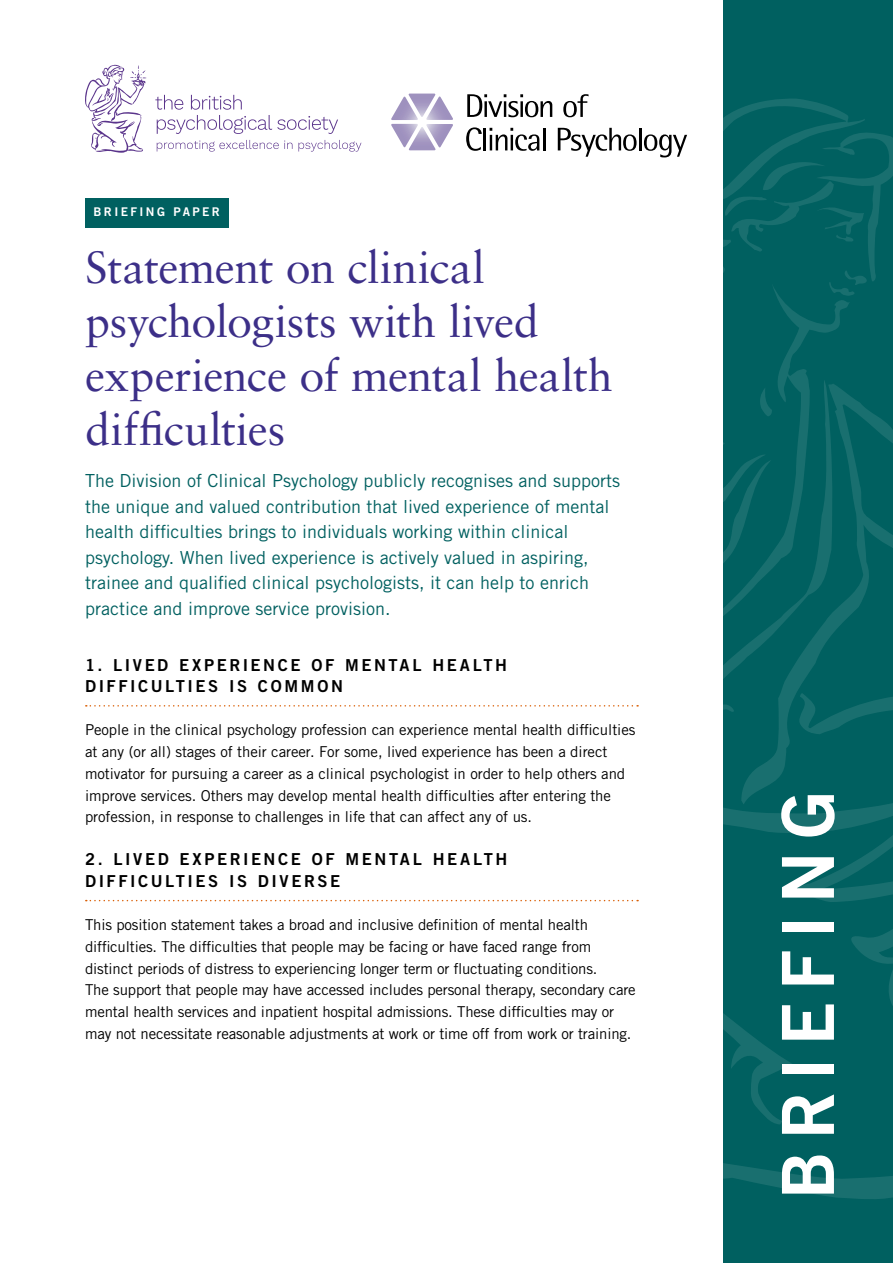
<style>
.page{position:relative;width:893px;height:1263px;background:#006060}
.page>*{position:absolute;margin:0;border:0;box-sizing:border-box;transform-origin:0 0}
.t1{font:72px "Trade Gothic LT Std Bd 2";letter-spacing:.16em;color:#fff}
.t2{font:45px/54px "Sabon LT Std";letter-spacing:-.005em;color:#3c2f88}
.t3{font:18px/25.5px "Trade Gothic LT Std";color:#006060}
.t4{font:16.5px/21.8px "Trade Gothic LT Std Bd 2";letter-spacing:.155em;color:#000}
.t5{font:15px/21.8px "Trade Gothic LT Std";letter-spacing:-.01em;color:#000}
.t6{font:12px "Trade Gothic LT Std Bd 2";letter-spacing:.2em;color:#fff}
</style>
<div class="page">
<svg style="left:723px;top:1163px;width:170px;height:36px"></svg>
<svg style="left:723px;top:804px;width:170px;height:320px"></svg>
<svg style="left:741px;top:740px;width:152px;height:64px"></svg>
<svg style="left:723px;top:396px;width:170px;height:344px"></svg>
<svg style="left:723px;top:99px;width:170px;height:196px"></svg>
<svg style="left:723px;top:174px;width:127px;height:531px"></svg>
<div style="left:0;top:0;width:723px;height:1263px;background:#fff"></div>
<svg style="left:157px;top:140px;width:135px;height:12px"></svg>
<svg style="left:298px;top:140px;width:63px;height:12px"></svg>
<svg style="left:155px;top:95px;width:183px;height:39px"></svg>
<svg style="left:85px;top:65px;width:61px;height:88px"></svg>
<div style="left:85px;top:199px;width:143px;height:29px;background:#006060"></div>
<svg style="left:86px;top:705px;width:552px;height:1px"></svg>
<svg style="left:86px;top:900px;width:552px;height:1px"></svg>
<svg style="left:467px;top:94px;width:85px;height:23px"></svg>
<svg style="left:563px;top:94px;width:25px;height:23px"></svg>
<svg style="left:466px;top:127px;width:16px;height:24px"></svg>
<hr style="left:484px;top:128px;width:2px;height:22px;background:#000">
<svg style="left:490px;top:128px;width:49px;height:23px"></svg>
<hr style="left:543px;top:128px;width:2px;height:22px;background:#000">
<svg style="left:558px;top:128px;width:79px;height:29px"></svg>
<hr style="left:639px;top:128px;width:3px;height:22px;background:#000">
<svg style="left:644px;top:134px;width:43px;height:23px"></svg>
<svg style="left:391px;top:94px;width:62px;height:56px"></svg>
<p class="t6" style="left:94px;top:205px;width:128px">BRIEFING PAPER</p>
<h2 class="t2" style="left:85px;top:240px;width:529px">Statement on clinical psychologists with lived experience of mental health difficulties</h2>
<p class="t3" style="left:85px;top:468px;width:536px">The Division of Clinical Psychology publicly recognises and supports the unique and valued contribution that lived experience of mental health difficulties brings to individuals working within clinical psychology. When lived experience is actively valued in aspiring, trainee and qualified clinical psychologists, it can help to enrich practice and improve service provision.</p>
<p class="t4" style="left:85px;top:653px;width:423px">1. LIVED EXPERIENCE OF MENTAL HEALTH<br>DIFFICULTIES IS COMMON</p>
<p class="t5" style="left:85px;top:719px;width:552px">People in the clinical psychology profession can experience mental health difficulties at any (or all) stages of their career. For some, lived experience has been a direct motivator for pursuing a career as a clinical psychologist in order to help others and improve services. Others may develop mental health difficulties after entering the profession, in response to challenges in life that can affect any of us.</p>
<p class="t4" style="left:85px;top:848px;width:424px">2. LIVED EXPERIENCE OF MENTAL HEALTH<br>DIFFICULTIES IS DIVERSE</p>
<p class="t5" style="left:85px;top:914px;width:552px">This position statement takes a broad and inclusive definition of mental health difficulties. The difficulties that people may be facing or have faced range from distinct periods of distress to experiencing longer term or fluctuating conditions.<br>The support that people may have accessed includes personal therapy, secondary care mental health services and inpatient hospital admissions. These difficulties may or may not necessitate reasonable adjustments at work or time off from work or training.</p>
<h1 class="t1" style="left:764px;top:1199px;width:410px;rotate:-90deg">BRIEFING</h1>
</div>
